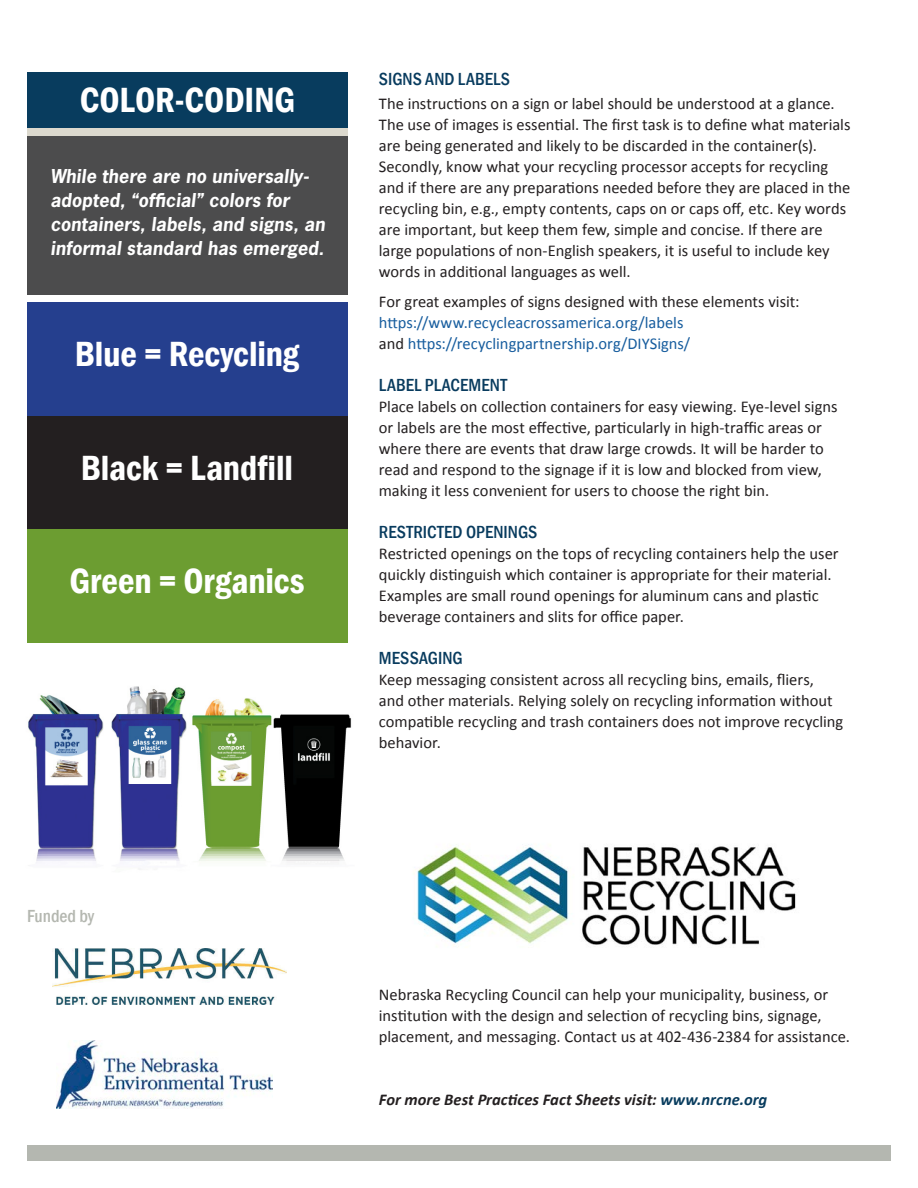
<style>
.page{position:relative;width:918px;height:1188px;background:#fff}
.page>*{position:absolute;margin:0;border:0;box-sizing:border-box;transform-origin:0 0}
.t1{font:600 condensed 36px "Franklin Gothic";letter-spacing:-.005em;color:#fff}
.t2{font:italic 700 18px/24px "News Gothic Std";letter-spacing:.01em;color:#fff}
.t3{font:500 condensed 18px "Franklin Gothic";letter-spacing:.005em;color:#083b5e}
.t4{font:500 condensed 18px "Franklin Gothic";color:#b4b7b0}
.t5{font:16.5px/21px "Calibri";color:#231f20}
.t6{font:italic 700 16.5px "Calibri";color:#231f20}
.t7{font:16.5px "Calibri";color:#175d9e}
.s1{color:#175d9e}
.s2{color:#231f20}
.s3{color:#083c5e}
</style>
<div class="page">
<img style="left:417px;top:844px;width:379px;height:102px">
<div style="left:27px;top:302px;width:321px;height:114px;background:#253f8e"></div>
<div style="left:27px;top:72px;width:321px;height:60px;background:#083c5e"></div>
<div style="left:27px;top:132px;width:321px;height:162px;background:#4c4c4d"></div>
<div style="left:27px;top:416px;width:321px;height:113px;background:#231f20"></div>
<div style="left:27px;top:529px;width:321px;height:114px;background:#6c9d31"></div>
<div style="left:27px;top:1145px;width:864px;height:16px;background:#b4b7b0"></div>
<div style="left:27px;top:128px;width:321px;height:8px;background:#dcd9ce"></div>
<img style="left:57px;top:1040px;width:215px;height:69px">
<img style="left:52px;top:948px;width:234px;height:56px">
<img style="left:28px;top:686px;width:324px;height:177px">
<p class="t1" style="left:80px;top:75px;width:217px">COLOR-CODING</p>
<p class="t2" style="left:50px;top:165px;width:276px">While there are no universally&shy;adopted, “official” colors for containers, labels, and signs, an informal standard has emerged.</p>
<p class="t1" style="left:75px;top:330px;width:226px">Blue = Recycling</p>
<p class="t1" style="left:81px;top:444px;width:214px">Black = Landfill</p>
<p class="t1" style="left:69px;top:557px;width:237px">Green = Organics</p>
<p class="t3" style="left:379px;top:67px;width:133px">SIGNS AND LABELS</p>
<p class="t5" style="left:379px;top:93px;width:473px">The instructions on a sign or label should be understood at a glance.<br>The use of images is essential. The first task is to define what materials are being generated and likely to be discarded in the container(s).<br>Secondly, know what your recycling processor accepts for recycling and if there are any preparations needed before they are placed in the recycling bin, e.g., empty contents, caps on or caps off, etc. Key words are important, but keep them few, simple and concise. If there are large populations of non-English speakers, it is useful to include key words in additional languages as well.</p>
<p class="t5" style="left:379px;top:291px;width:422px">For great examples of signs designed with these elements visit: <span class="s1">https://www.recycleacrossamerica.org/labels</span></p>
<p class="t7" style="left:379px;top:333px;width:313px"><span class="s2">and</span> https://recyclingpartnership.org/DIYSigns/</p>
<p class="t3" style="left:379px;top:373px;width:130px">LABEL PLACEMENT</p>
<p class="t5" style="left:379px;top:396px;width:460px">Place labels on collection containers for easy viewing. Eye-level signs or labels are the most effective, particularly in high-traffic areas or where there are events that draw large crowds. It will be harder to read and respond to the signage if it is low and blocked from view, making it less convenient for users to choose the right bin.</p>
<p class="t3" style="left:379px;top:520px;width:160px">RESTRICTED OPENINGS</p>
<p class="t5" style="left:379px;top:543px;width:461px">Restricted openings on the tops of recycling containers help the user quickly distinguish which container is appropriate for their material.<br>Examples are small round openings for aluminum cans and plastic beverage containers and slits for office paper.</p>
<p class="t3" style="left:379px;top:646px;width:85px">MESSAGING</p>
<p class="t5" style="left:379px;top:669px;width:466px">Keep messaging consistent across all recycling bins, emails, fliers,<br>and other materials. Relying solely on recycling information without compatible recycling and trash containers does not improve recycling behavior.</p>
<p class="t4" style="left:27px;top:904px;width:69px">Funded by</p>
<p class="t5" style="left:379px;top:984px;width:473px">Nebraska Recycling Council can help your municipality, business, or institution with the design and selection of recycling bins, signage, placement, and messaging. Contact us at 402-436-2384 for assistance.</p>
<p class="t6" style="left:379px;top:1089px;width:390px">For more Best Practices Fact Sheets visit: <span class="s3">www.nrcne.org</span></p>
</div>
